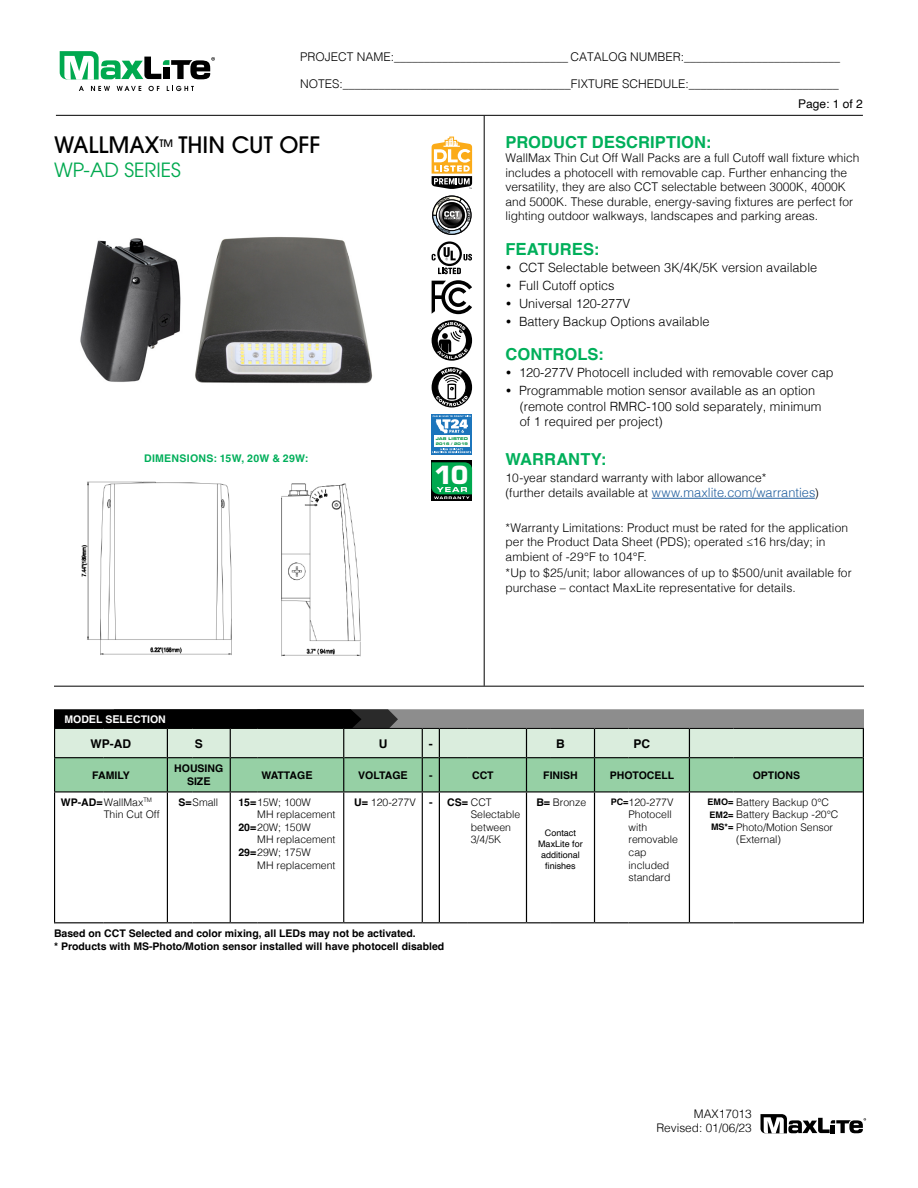
<style>
.page{position:relative;width:918px;height:1188px;background:#fff}
.page>*{position:absolute;margin:0;border:0;box-sizing:border-box;transform-origin:0 0}
.t1{font:700 24.3px "Eurostile";color:#fff}
.t2{font:500 22.5px "ITC Avant Garde Pro";color:#000}
.t3{font:19.5px "ITC Avant Garde Pro";color:#00a94f}
.t4{font:700 16.5px "Helvetica";letter-spacing:.005em;color:#00af5a}
.t5{font:300 12.75px/15.3px "Helvetica";color:#000}
.t6{font:300 12px/14.4px "Helvetica";color:#000}
.t7{font:700 12px "Helvetica";color:#000}
.t8{font:12px "Helvetica";color:#000}
.t9{font:300 11.85px/14.2px "Helvetica";color:#000;text-align:right}
.t10{font:300 10.5px/12.6px "Helvetica";color:#000}
.t11{font:700 10.5px/12.9px "Helvetica";color:#000;text-align:center}
.t12{font:700 10.5px "Helvetica";letter-spacing:.025em;color:#00af5a}
.t13{font:700 10.5px "Helvetica";color:#fff}
.t14{font:9px/10.8px "Helvetica";color:#000;text-align:center}
.t15{font:700 9px/13.5px "Helvetica";color:#000}
.t16{font:3.75px "Eurostile Bold Extended Two";color:#009444}
.t17{font:3.45px "Eurostile Bold Extended Two";color:#009444}
.s1{font-size:10.8px}
.s2{font-size:16.8px}
.s3{font-family:"Gotham";font-weight:700}
.s4{font-size:12.75px;color:#215e9e}
.s5{font-weight:700}
.s6{font-weight:700;font-size:10.65px}
.s7{font-weight:700;font-size:9px}
</style>
<div class="page">
<hr style="left:56px;top:115px;width:807px;height:1px;background:#000">
<svg style="left:79px;top:86px;width:5px;height:5px"></svg>
<svg style="left:91px;top:86px;width:19px;height:5px"></svg>
<svg style="left:117px;top:86px;width:24px;height:5px"></svg>
<svg style="left:148px;top:86px;width:11px;height:5px"></svg>
<svg style="left:167px;top:86px;width:27px;height:5px"></svg>
<svg style="left:60px;top:51px;width:155px;height:29px"></svg>
<svg style="left:761px;top:1114px;width:105px;height:20px"></svg>
<hr style="left:652px;top:498px;width:163px;height:1px;background:#215e9e">
<hr style="left:484px;top:116px;width:1px;height:570px;background:#000">
<svg style="left:432px;top:280px;width:40px;height:34px"></svg>
<hr style="left:54px;top:792px;width:1px;height:130px;background:#000">
<hr style="left:54px;top:922px;width:50px;height:1px;background:#000">
<hr style="left:104px;top:922px;width:63px;height:1px;background:#000">
<svg style="left:422px;top:922px;width:46px;height:1px"></svg>
<hr style="left:468px;top:922px;width:58px;height:1px;background:#000">
<svg style="left:526px;top:922px;width:24px;height:1px"></svg>
<hr style="left:550px;top:922px;width:45px;height:1px;background:#000">
<hr style="left:689px;top:922px;width:44px;height:1px;background:#000">
<hr style="left:439px;top:792px;width:1px;height:130px;background:#000">
<hr style="left:526px;top:792px;width:1px;height:130px;background:#000">
<hr style="left:422px;top:792px;width:1px;height:130px;background:#000">
<svg style="left:344px;top:922px;width:24px;height:1px"></svg>
<hr style="left:368px;top:922px;width:54px;height:1px;background:#000">
<hr style="left:343px;top:792px;width:1px;height:130px;background:#000">
<svg style="left:230px;top:922px;width:27px;height:1px"></svg>
<hr style="left:257px;top:922px;width:87px;height:1px;background:#000">
<svg style="left:54px;top:709px;width:810px;height:83px;background:#98b59f"></svg>
<hr style="left:167px;top:792px;width:1px;height:130px;background:#000">
<hr style="left:193px;top:791px;width:37px;height:1px;background:#000">
<hr style="left:230px;top:792px;width:1px;height:130px;background:#000">
<svg style="left:167px;top:922px;width:26px;height:1px"></svg>
<hr style="left:193px;top:922px;width:37px;height:1px;background:#000">
<hr style="left:594px;top:792px;width:1px;height:130px;background:#000">
<hr style="left:689px;top:792px;width:1px;height:130px;background:#000">
<hr style="left:863px;top:792px;width:1px;height:130px;background:#000">
<hr style="left:595px;top:922px;width:34px;height:1px;background:#000">
<hr style="left:629px;top:922px;width:60px;height:1px;background:#000">
<hr style="left:733px;top:922px;width:131px;height:1px;background:#000">
<hr style="left:595px;top:791px;width:34px;height:1px;background:#000">
<hr style="left:629px;top:791px;width:60px;height:1px;background:#000">
<hr style="left:689px;top:791px;width:44px;height:1px;background:#000">
<hr style="left:733px;top:791px;width:130px;height:1px;background:#000">
<hr style="left:689px;top:728px;width:44px;height:1px;background:#000">
<hr style="left:733px;top:728px;width:131px;height:1px;background:#000">
<hr style="left:689px;top:757px;width:44px;height:1px;background:#000">
<hr style="left:733px;top:757px;width:130px;height:1px;background:#000">
<svg style="left:432px;top:241px;width:40px;height:33px"></svg>
<svg style="left:432px;top:195px;width:40px;height:40px"></svg>
<div style="left:432px;top:320px;width:40px;height:41px;background:#000;border-radius:50%"></div>
<svg style="left:437px;top:322px;width:31px;height:37px"></svg>
<div style="left:432px;top:367px;width:40px;height:41px;background:#000;border-radius:50%"></div>
<svg style="left:436px;top:368px;width:32px;height:38px"></svg>
<div style="left:432px;top:414px;width:40px;height:40px;background:#1c75bc"></div>
<svg style="left:432px;top:415px;width:39px;height:38px"></svg>
<div style="left:434px;top:435px;width:36px;height:12px;background:#fff"></div>
<img style="left:81px;top:481px;width:280px;height:176px">
<div style="left:432px;top:461px;width:40px;height:40px;background:#000"></div>
<svg style="left:432px;top:462px;width:40px;height:37px"></svg>
<hr style="left:54px;top:686px;width:810px;height:1px;background:#000">
<img style="left:80px;top:238px;width:101px;height:144px">
<img style="left:195px;top:237px;width:178px;height:147px">
<svg style="left:432px;top:137px;width:40px;height:52px"></svg>
<svg style="left:433px;top:196px;width:38px;height:38px"></svg>
<p class="t6" style="left:300px;top:49px;width:541px">PROJECT NAME:_____________________________ CATALOG NUMBER:__________________________</p>
<p class="t6" style="left:300px;top:76px;width:540px">NOTES:______________________________________FIXTURE SCHEDULE:_________________________</p>
<h2 class="t2" style="left:54px;top:131px;width:268px">WALLMAX<sup>TM</sup> THIN CUT OFF</h2>
<h3 class="t3" style="left:54px;top:157px;width:128px">WP-AD SERIES</h3>
<p class="t12" style="left:144px;top:452px;width:166px">DIMENSIONS: 15W, 20W &amp; 29W:</p>
<p class="t13" style="left:65px;top:713px;width:103px">MOD<span class="s1">E</span>L S<span class="s1">E</span>L<span class="s1">E</span>CTION</p>
<p class="t16" style="left:436px;top:436px;width:34px">JA8 LISTED</p>
<p class="t17" style="left:436px;top:441px;width:34px">2016 / 2019</p>
<h1 class="t1" style="left:434px;top:460px;width:36px">10</h1>
<p class="t8" style="left:798px;top:95px;width:66px">Page: 1 of 2</p>
<h3 class="t4" style="left:506px;top:132px;width:207px">PRODUCT D<span class="s2">E</span>SCRIPTION:</h3>
<p class="t6" style="left:506px;top:150px;width:356px">WallMax Thin Cut Off Wall Packs are a full Cutoff wall fixture which includes a photocell with removable cap. Further enhancing the versatility, they are also CCT selectable between 3000K, 4000K and 5000K. These durable, energy-saving fixtures are perfect for lighting outdoor walkways, landscapes and parking areas.</p>
<h3 class="t4" style="left:506px;top:239px;width:95px">F<span class="s2">E</span>ATUR<span class="s2">E</span>S:</h3>
<p class="t5" style="left:506px;top:259px;width:313px"><span class="s3">•</span> CCT Selectable between 3K/4K/5K version available</p>
<p class="t5" style="left:506px;top:277px;width:111px"><span class="s3">•</span> Full Cutoff optics</p>
<p class="t5" style="left:506px;top:295px;width:126px"><span class="s3">•</span> Universal 120-277V</p>
<p class="t5" style="left:506px;top:313px;width:206px"><span class="s3">•</span> Battery Backup Options available</p>
<h3 class="t4" style="left:506px;top:344px;width:100px">CONTROLS:</h3>
<p class="t5" style="left:506px;top:364px;width:330px"><span class="s3">•</span> 120-277V Photocell included with removable cover cap</p>
<p class="t5" style="left:520px;top:382px;width:303px;text-indent:-14px"><span class="s3">•</span> Programmable motion sensor available as an option (remote control RMRC-100 sold separately, minimum of 1 required per project)</p>
<h3 class="t4" style="left:506px;top:449px;width:102px">WARRANTY:</h3>
<p class="t6" style="left:506px;top:469px;width:315px;line-height:15.3px">10-year standard warranty with labor allowance*<br>(further details available at <span class="s4">www.maxlite.com/warranties</span>)</p>
<p class="t6" style="left:506px;top:520px;width:344px">*Warranty Limitations: Product must be rated for the application per the Product Data Sheet (PDS); operated ≤16 hrs/day; in ambient of -29°F to 104°F.</p>
<p class="t6" style="left:506px;top:565px;width:348px">*Up to $25/unit; labor allowances of up to $500/unit available for purchase – contact MaxLite representative for details.</p>
<p class="t7" style="left:91px;top:736px;width:42px">WP-AD</p>
<p class="t7" style="left:195px;top:736px;width:10px">S</p>
<p class="t7" style="left:379px;top:736px;width:10px">U</p>
<p class="t7" style="left:429px;top:736px;width:5px">-</p>
<p class="t7" style="left:556px;top:736px;width:10px">B</p>
<p class="t7" style="left:634px;top:736px;width:18px">PC</p>
<p class="t11" style="left:92px;top:770px;width:39px">FAMILY</p>
<p class="t11" style="left:174px;top:763px;width:51px">HOUSING<br>SIZ<span class="s1">E</span></p>
<p class="t11" style="left:261px;top:770px;width:53px">WATTAG<span class="s1">E</span></p>
<p class="t11" style="left:358px;top:770px;width:51px">VOLTAG<span class="s1">E</span></p>
<p class="t11" style="left:429px;top:770px;width:5px">-</p>
<p class="t11" style="left:472px;top:770px;width:23px">CCT</p>
<p class="t11" style="left:543px;top:770px;width:36px">FINISH</p>
<p class="t11" style="left:610px;top:770px;width:66px">PHOTOCELL</p>
<p class="t11" style="left:753px;top:770px;width:49px">OPTIONS</p>
<p class="t10" style="left:104px;top:795px;width:58px;text-indent:-43px"><span class="s5">WP-AD=</span>WallMax<sup>TM<br></sup>Thin Cut Off</p>
<p class="t10" style="left:178px;top:795px;width:41px"><span class="s5">S=</span>Small</p>
<p class="t10" style="left:238px;top:795px;width:74px"><span class="s5">15=</span>15W; 100W</p>
<p class="t10" style="left:238px;top:820px;width:74px"><span class="s5">20=</span>20W; 150W</p>
<p class="t10" style="left:238px;top:845px;width:74px"><span class="s5">29=</span>29W; 175W</p>
<p class="t10" style="left:354px;top:795px;width:80px"><span class="s5">U=</span> 120-277V <span class="s6">-</span></p>
<p class="t10" style="left:471px;top:795px;width:51px;text-indent:-24px"><span class="s5">CS=</span> CCT<br>Selectable between<br>3/4/5K</p>
<p class="t10" style="left:536px;top:795px;width:51px"><span class="s5">B=</span> Bronze</p>
<p class="t10" style="left:629px;top:795px;width:51px;text-indent:-18px"><span class="s7">PC=</span>120-277V<br>Photocell with removable cap included standard</p>
<p class="t15" style="left:708px;top:796px;width:27px">EMO=<br>EM2=</p>
<p class="t10" style="left:736px;top:795px;width:104px">Battery Backup 0°C<br>Battery Backup -20°C<br>Photo/Motion Sensor (External)</p>
<p class="t10" style="left:257px;top:807px;width:80px">MH replacement</p>
<p class="t10" style="left:257px;top:833px;width:80px">MH replacement</p>
<p class="t10" style="left:257px;top:858px;width:80px">MH replacement</p>
<p class="t15" style="left:711px;top:821px;width:24px">MS*=</p>
<p class="t14" style="left:538px;top:828px;width:46px">Contact<br>MaxLite for additional finishes</p>
<p class="t11" style="left:54px;top:928px;width:392px;text-align:left">Based on CCT Selected and color mixing, all LEDs may not be activated.<br>* Products with MS-Photo/Motion sensor installed will have photocell disabled</p>
<p class="t9" style="left:656px;top:1106px;width:97px">MAX17013<br>Revised: 01/06/23</p>
</div>
